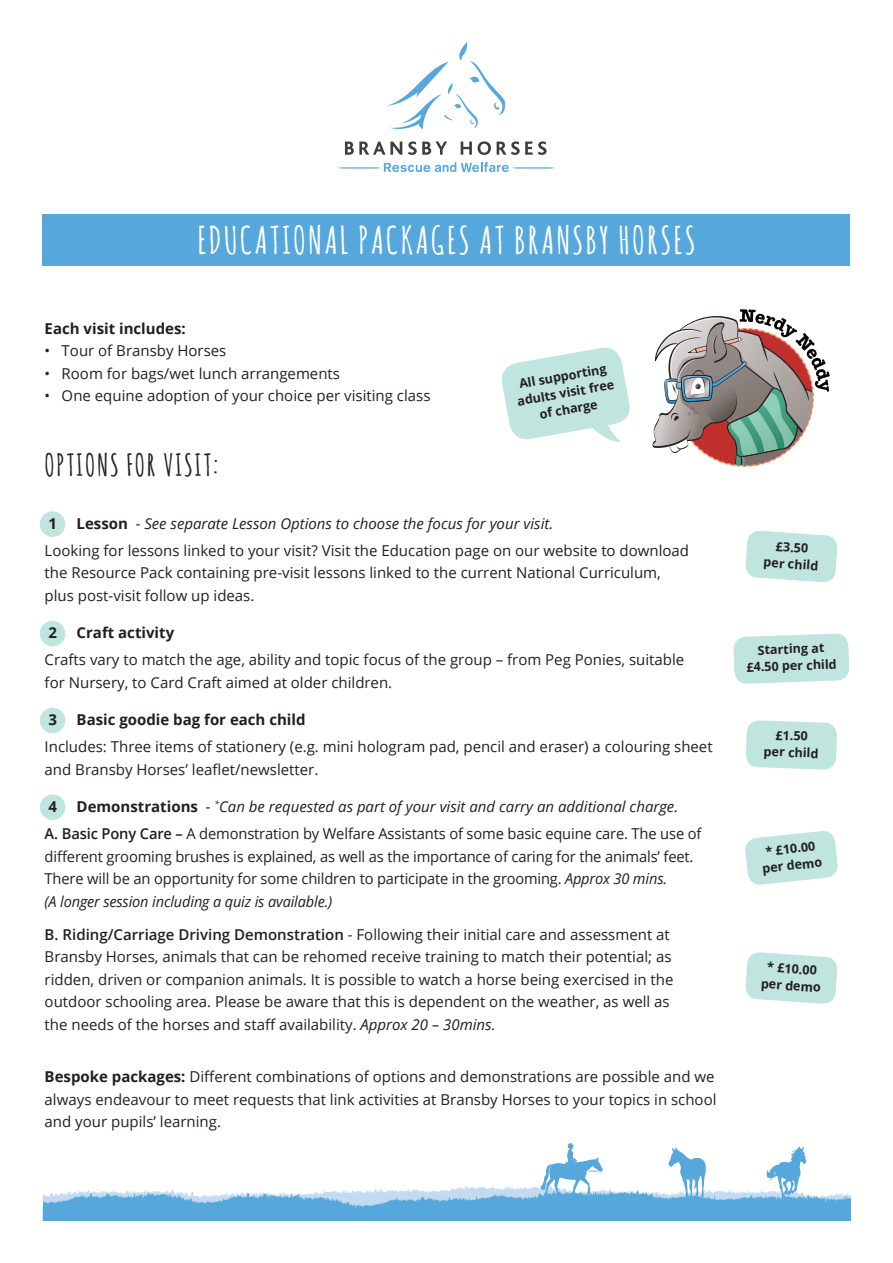
<style>
.page{position:relative;width:893px;height:1263px;background:#fff}
.page>*{position:absolute;margin:0;border:0;box-sizing:border-box;transform-origin:0 0}
.t1{font:700 37.5px "Amatic SC";letter-spacing:.06em;color:#fff}
.t2{font:700 30px "Amatic SC";letter-spacing:.06em;color:#231f20}
.t3{font:15px/22.5px "Open Sans";color:#231f20}
.t4{font:italic 15px "Open Sans";color:#231f20}
.t5{font:700 15px "Open Sans";color:#231f20}
.t6{font:700 12.6px/16.8px "Open Sans";color:#231f20;text-align:center}
.s1{font-weight:700;font-style:normal}
.s2{font-weight:600}
.s3{font-style:italic}
.s4{font-weight:700}
</style>
<div class="page">
<div style="left:40px;top:511px;width:25px;height:26px;background:#c0e4de;border-radius:50%"></div>
<div style="left:40px;top:621px;width:25px;height:25px;background:#c0e4de;border-radius:50%"></div>
<div style="left:40px;top:708px;width:25px;height:25px;background:#c0e4de;border-radius:50%"></div>
<div style="left:40px;top:794px;width:25px;height:26px;background:#c0e4de;border-radius:50%"></div>
<div style="left:43px;top:215px;width:807px;height:51px;background:#56a7dc"></div>
<svg style="left:745px;top:530px;width:93px;height:52px;background:#c9e8e2"></svg>
<svg style="left:345px;top:141px;width:57px;height:14px"></svg>
<svg style="left:408px;top:141px;width:39px;height:14px"></svg>
<svg style="left:461px;top:142px;width:11px;height:13px"></svg>
<svg style="left:478px;top:141px;width:13px;height:14px"></svg>
<svg style="left:497px;top:141px;width:50px;height:14px"></svg>
<svg style="left:338px;top:162px;width:217px;height:10px"></svg>
<svg style="left:387px;top:42px;width:118px;height:88px"></svg>
<svg style="left:733px;top:633px;width:116px;height:51px;background:#c7e6e1"></svg>
<svg style="left:746px;top:720px;width:91px;height:50px;background:#c6e6e1"></svg>
<svg style="left:745px;top:831px;width:93px;height:54px"></svg>
<svg style="left:745px;top:952px;width:93px;height:52px;background:#c9e8e2"></svg>
<svg style="left:652px;top:309px;width:178px;height:158px"></svg>
<svg style="left:501px;top:347px;width:129px;height:95px"></svg>
<svg style="left:43px;top:1143px;width:807px;height:77px"></svg>
<p class="t1" style="left:197px;top:214px;width:500px">EDUCATIONAL PACKAGES AT BRANSBY HORSES</p>
<p class="t5" style="left:45px;top:318px;width:143px">Each visit includes:</p>
<p class="t3" style="left:45px;top:339px;width:183px">• Tour of Bransby Horses</p>
<p class="t3" style="left:45px;top:362px;width:297px">• Room for bags/wet lunch arrangements</p>
<p class="t3" style="left:45px;top:384px;width:387px">• One equine adoption of your choice per visiting class</p>
<p class="t2" style="left:45px;top:444px;width:175px">OPTIONS FOR VISIT:</p>
<p class="t6" style="left:513px;top:376px;width:100px;rotate:-10deg">All supporting adults visit free</p>
<p class="t6" style="left:538px;top:406px;width:60px;rotate:-10deg">of charge</p>
<p class="t5" style="left:49px;top:513px;width:10px">1</p>
<p class="t4" style="left:77px;top:513px;width:478px"><span class="s1">Lesson</span> - See separate Lesson Options to choose the focus for your visit.</p>
<p class="t3" style="left:45px;top:539px;width:646px">Looking for lessons linked to your visit? Visit the Education page on our website to download</p>
<p class="t3" style="left:45px;top:561px;width:618px">the Resource Pack containing pre-visit lessons linked to the current National Curriculum,</p>
<p class="t3" style="left:45px;top:584px;width:211px">plus post-visit follow up ideas.</p>
<p class="t5" style="left:49px;top:622px;width:10px">2</p>
<p class="t5" style="left:77px;top:622px;width:99px">Craft activity</p>
<p class="t3" style="left:45px;top:648px;width:641px">Crafts vary to match the age, ability and topic focus of the group – from Peg Ponies, suitable</p>
<p class="t3" style="left:45px;top:671px;width:349px">for Nursery, to Card Craft aimed at older children.</p>
<p class="t5" style="left:49px;top:709px;width:10px">3</p>
<p class="t5" style="left:77px;top:709px;width:230px">Basic goodie bag for each child</p>
<p class="t3" style="left:45px;top:735px;width:669px">Includes: Three items of stationery (e.g. mini hologram pad, pencil and eraser) a colouring sheet and Bransby Horses’ leaflet/newsletter.</p>
<p class="t5" style="left:49px;top:796px;width:10px">4</p>
<p class="t4" style="left:77px;top:796px;width:603px"><span class="s1">Demonstrations</span> - <sup>*</sup>Can be requested as part of your visit and carry an additional charge.</p>
<p class="t3" style="left:45px;top:822px;width:658px"><span class="s2">A. Basic Pony Care –</span> A demonstration by Welfare Assistants of some basic equine care. The use of different grooming brushes is explained, as well as the importance of caring for the animals’ feet.<br>There will be an opportunity for some children to participate in the grooming. <span class="s3">Approx 30 mins.<br>(A longer session including a quiz is available.)</span></p>
<p class="t3" style="left:45px;top:923px;width:628px"><span class="s2">B. Riding/Carriage Driving Demonstration</span> - Following their initial care and assessment at<br>Bransby Horses, animals that can be rehomed receive training to match their potential; as</p>
<p class="t3" style="left:45px;top:968px;width:630px">ridden, driven or companion animals. It is possible to watch a horse being exercised in the outdoor schooling area. Please be aware that this is dependent on the weather, as well as the needs of the horses and staff availability. <span class="s3">Approx 20 – 30mins.</span></p>
<p class="t3" style="left:45px;top:1065px;width:673px"><span class="s4">Bespoke packages:</span> Different combinations of options and demonstrations are possible and we always endeavour to meet requests that link activities at Bransby Horses to your topics in school and your pupils’ learning.</p>
<p class="t6" style="left:777px;top:537px;width:34px;rotate:4deg">£3.50</p>
<p class="t6" style="left:764px;top:553px;width:56px;rotate:4deg">per child</p>
<p class="t6" style="left:746px;top:642px;width:92px;rotate:-2deg">Starting at £4.50 per child</p>
<p class="t6" style="left:776px;top:726px;width:34px;rotate:2deg">£1.50</p>
<p class="t6" style="left:764px;top:743px;width:56px;rotate:2deg">per child</p>
<p class="t6" style="left:765px;top:842px;width:51px;rotate:-6deg">* £10.00</p>
<p class="t6" style="left:761px;top:860px;width:62px;rotate:-6deg">per demo</p>
<p class="t6" style="left:768px;top:958px;width:51px;rotate:4deg">* £10.00</p>
<p class="t6" style="left:762px;top:974px;width:62px;rotate:4deg">per demo</p>
</div>
